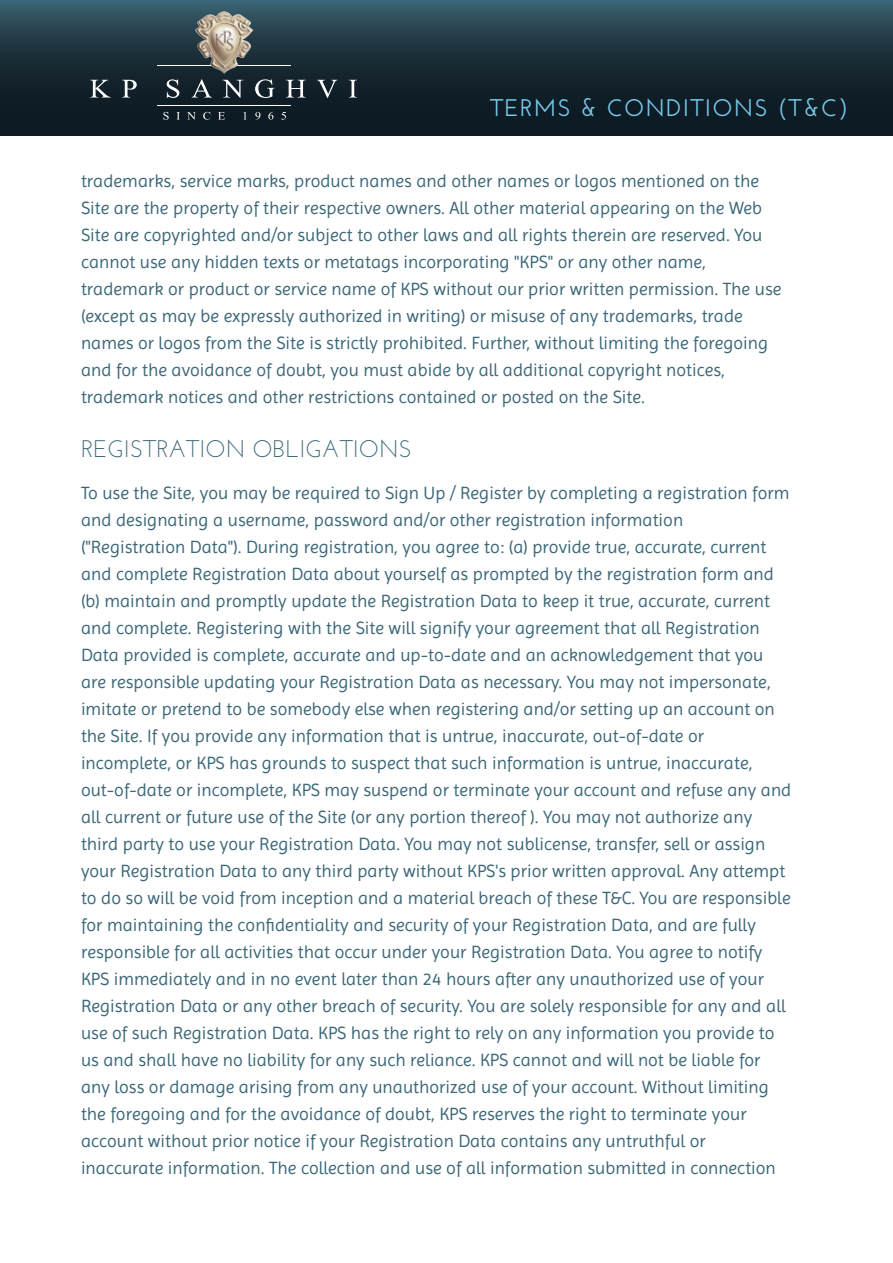
<style>
.page{position:relative;width:893px;height:1263px;background:#fff}
.page>*{position:absolute;margin:0;border:0;box-sizing:border-box;transform-origin:0 0}
.t1{font:24px "Josefin Sans";color:#3c6878}
.t2{font:600 24px "Josefin Sans";letter-spacing:.05em;color:#7ce}
.t3{font:18px/27px "Imprima";color:#3c6878}
</style>
<div class="page">
<svg style="left:0;top:0;width:893px;height:136px;background:#1c303a"></svg>
<hr style="left:158px;top:66px;width:133px;height:1px;background:#fff">
<hr style="left:158px;top:105px;width:133px;height:1px;background:#fff">
<img style="left:195px;top:11px;width:58px;height:63px">
<svg style="left:167px;top:79px;width:12px;height:19px"></svg>
<svg style="left:192px;top:79px;width:20px;height:19px"></svg>
<svg style="left:222px;top:80px;width:21px;height:18px"></svg>
<svg style="left:255px;top:79px;width:20px;height:19px"></svg>
<svg style="left:286px;top:80px;width:20px;height:18px"></svg>
<svg style="left:317px;top:80px;width:20px;height:18px"></svg>
<svg style="left:349px;top:80px;width:8px;height:18px"></svg>
<svg style="left:163px;top:112px;width:6px;height:8px"></svg>
<svg style="left:176px;top:112px;width:4px;height:8px"></svg>
<svg style="left:187px;top:112px;width:9px;height:8px"></svg>
<svg style="left:203px;top:112px;width:7px;height:8px"></svg>
<svg style="left:218px;top:112px;width:7px;height:8px"></svg>
<svg style="left:243px;top:112px;width:4px;height:8px"></svg>
<svg style="left:255px;top:112px;width:5px;height:8px"></svg>
<svg style="left:268px;top:112px;width:5px;height:8px"></svg>
<svg style="left:281px;top:112px;width:5px;height:8px"></svg>
<svg style="left:90px;top:80px;width:21px;height:18px"></svg>
<svg style="left:122px;top:80px;width:15px;height:18px"></svg>
<h1 class="t2" style="left:490px;top:94px;width:359px">TERMS &amp; CONDITIONS (T&amp;C)</h1>
<p class="t3" style="left:81px;top:167px;width:702px">trademarks, service marks, product names and other names or logos mentioned on the Site are the property of their respective owners. All other material appearing on the Web Site are copyrighted and/or subject to other laws and all rights therein are reserved. You cannot use any hidden texts or metatags incorporating "KPS" or any other name, trademark or product or service name of KPS without our prior written permission. The use (except as may be expressly authorized in writing) or misuse of any trademarks, trade names or logos from the Site is strictly prohibited. Further, without limiting the foregoing and for the avoidance of doubt, you must abide by all additional copyright notices, trademark notices and other restrictions contained or posted on the Site.</p>
<h1 class="t1" style="left:81px;top:434px;width:332px">REGISTRATION OBLIGATIONS</h1>
<p class="t3" style="left:81px;top:479px;width:712px">To use the Site, you may be required to Sign Up / Register by completing a registration form and designating a username, password and/or other registration information ("Registration Data"). During registration, you agree to: (a) provide true, accurate, current and complete Registration Data about yourself as prompted by the registration form and (b) maintain and promptly update the Registration Data to keep it true, accurate, current and complete. Registering with the Site will signify your agreement that all Registration Data provided is complete, accurate and up-to-date and an acknowledgement that you are responsible updating your Registration Data as necessary. You may not impersonate, imitate or pretend to be somebody else when registering and/or setting up an account on the Site. If you provide any information that is untrue, inaccurate, out-of-date or incomplete, or KPS has grounds to suspect that such information is untrue, inaccurate, out-of-date or incomplete, KPS may suspend or terminate your account and refuse any and all current or future use of the Site (or any portion thereof ). You may not authorize any third party to use your Registration Data. You may not sublicense, transfer, sell or assign your Registration Data to any third party without KPS's prior written approval. Any attempt to do so will be void from inception and a material breach of these T&amp;C. You are responsible for maintaining the confidentiality and security of your Registration Data, and are fully responsible for all activities that occur under your Registration Data. You agree to notify KPS immediately and in no event later than 24 hours after any unauthorized use of your Registration Data or any other breach of security. You are solely responsible for any and all use of such Registration Data. KPS has the right to rely on any information you provide to us and shall have no liability for any such reliance. KPS cannot and will not be liable for any loss or damage arising from any unauthorized use of your account. Without limiting the foregoing and for the avoidance of doubt, KPS reserves the right to terminate your account without prior notice if your Registration Data contains any untruthful or inaccurate information. The collection and use of all information submitted in connection</p>
</div>
